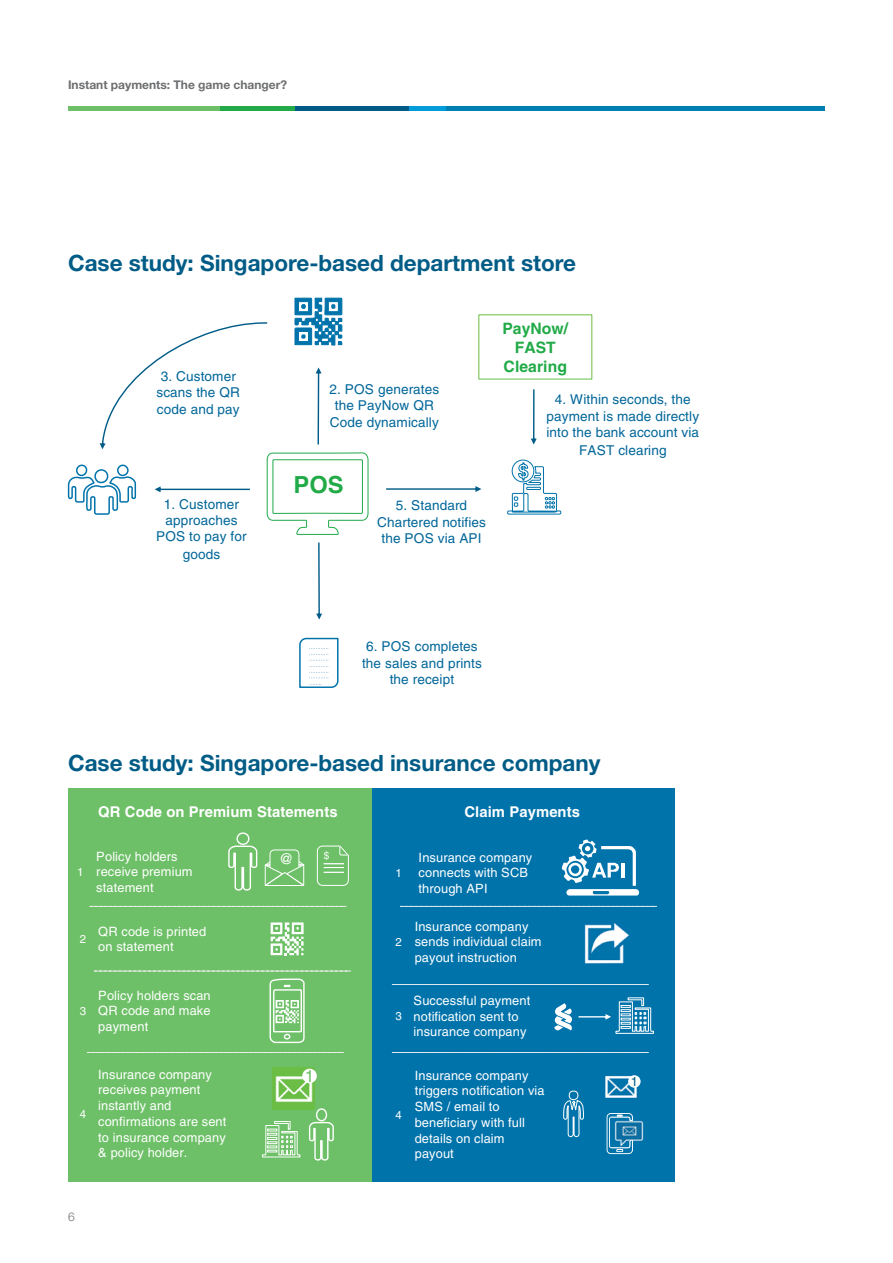
<style>
.page{position:relative;width:893px;height:1263px;background:#fff}
.page>*{position:absolute;margin:0;border:0;box-sizing:border-box;transform-origin:0 0}
.t1{font:700 23.55px "Helvetica";color:#21aa47}
.t2{font:700 22.5px "Helvetica Neue LT Std";color:#005c86}
.t3{font:16.8px "Helvetica LT Std";color:#6dc067}
.t4{font:700 15.75px/18.9px "Helvetica LT Std";letter-spacing:.005em;color:#21aa47;text-align:center}
.t5{font:700 14.85px "Helvetica LT Std";letter-spacing:.005em;color:#fff}
.t6{font:14.85px "Helvetica LT Std";color:#fff}
.t7{font:13.5px/16.5px "Helvetica LT Std";letter-spacing:.01em;color:#069;text-align:center}
.t8{font:12.75px/15.6px "Helvetica LT Std";letter-spacing:.01em;color:#fff}
.t9{font:12.75px "Helvetica LT Std";color:#005c87}
.t10{font:700 12px "Helvetica Neue LT Std";color:#6d6e70}
.t11{font:300 12px "Helvetica Neue LT Std";color:#6d6e70}
.t12{font:11.4px "Helvetica LT Std";color:#fff}
.t13{font:10.05px "Helvetica LT Std";color:#fff}
</style>
<div class="page">
<div style="left:295px;top:106px;width:114px;height:5px;background:#005c86"></div>
<div style="left:219px;top:106px;width:76px;height:5px;background:#21aa47"></div>
<div style="left:409px;top:106px;width:37px;height:5px;background:#009bd9"></div>
<div style="left:68px;top:106px;width:151px;height:5px;background:#6dc067"></div>
<div style="left:446px;top:106px;width:379px;height:5px;background:#007fb3"></div>
<div style="left:512px;top:460px;width:22px;height:22px;border:1px solid #0073ab;border-radius:50%"></div>
<svg style="left:507px;top:462px;width:55px;height:53px"></svg>
<svg style="left:531px;top:389px;width:6px;height:55px"></svg>
<svg style="left:316px;top:542px;width:6px;height:77px"></svg>
<svg style="left:67px;top:297px;width:302px;height:238px"></svg>
<svg style="left:386px;top:486px;width:95px;height:6px"></svg>
<svg style="left:299px;top:637px;width:40px;height:51px"></svg>
<div style="left:371px;top:788px;width:304px;height:394px;background:#0073ab"></div>
<div style="left:68px;top:788px;width:303px;height:394px;background:#6dc067"></div>
<svg style="left:269px;top:978px;width:36px;height:66px"></svg>
<svg style="left:271px;top:922px;width:33px;height:33px"></svg>
<svg style="left:90px;top:906px;width:256px;height:1px"></svg>
<svg style="left:94px;top:971px;width:257px;height:1px"></svg>
<svg style="left:87px;top:1052px;width:257px;height:1px"></svg>
<img style="left:272px;top:1067px;width:43px;height:43px">
<div style="left:302px;top:1069px;width:15px;height:14px;background:#fff;border-radius:50%"></div>
<svg style="left:262px;top:1121px;width:39px;height:37px"></svg>
<svg style="left:400px;top:906px;width:257px;height:1px"></svg>
<svg style="left:392px;top:984px;width:257px;height:1px"></svg>
<svg style="left:392px;top:1052px;width:257px;height:1px"></svg>
<svg style="left:554px;top:1003px;width:18px;height:27px"></svg>
<svg style="left:563px;top:1100px;width:21px;height:37px"></svg>
<div style="left:569px;top:1090px;width:9px;height:10px;border:1px solid #fff;border-radius:50%"></div>
<img style="left:605px;top:1075px;width:32px;height:23px">
<div style="left:628px;top:1075px;width:13px;height:13px;background:#fff;border-radius:50%"></div>
<img style="left:584px;top:923px;width:45px;height:41px">
<svg style="left:607px;top:1113px;width:26px;height:41px"></svg>
<img style="left:633px;top:1120px;width:11px;height:21px">
<img style="left:611px;top:1116px;width:22px;height:35px">
<img style="left:622px;top:1123px;width:15px;height:15px">
<svg style="left:562px;top:839px;width:77px;height:56px"></svg>
<hr style="left:621px;top:863px;width:3px;height:14px;background:#fff">
<svg style="left:228px;top:832px;width:30px;height:59px"></svg>
<svg style="left:308px;top:1107px;width:26px;height:54px"></svg>
<svg style="left:578px;top:997px;width:76px;height:37px"></svg>
<div style="left:270px;top:849px;width:29px;height:27px;border:1px solid #fff;border-radius:4px"></div>
<svg style="left:264px;top:851px;width:41px;height:35px"></svg>
<div style="left:317px;top:845px;width:32px;height:41px;border:1px solid #fff;border-radius:5px"></div>
<svg style="left:324px;top:863px;width:20px;height:10px"></svg>
<svg style="left:339px;top:845px;width:10px;height:11px"></svg>
<p class="t10" style="left:68px;top:81px;width:221px">Instant payments: The game changer?</p>
<h2 class="t2" style="left:68px;top:255px;width:509px">Case study: Singapore-based department store</h2>
<p class="t7" style="left:156px;top:370px;width:85px">3. Customer scans the QR code and pay</p>
<p class="t7" style="left:156px;top:497px;width:92px">1. Customer approaches<br>POS to pay for goods</p>
<p class="t7" style="left:329px;top:383px;width:111px">2. POS generates the PayNow QR<br>Code dynamically</p>
<h1 class="t1" style="left:294px;top:474px;width:51px">POS</h1>
<p class="t7" style="left:377px;top:499px;width:110px">5. Standard<br>Chartered notifies the POS via API</p>
<p class="t4" style="left:502px;top:321px;width:67px">PayNow/<br>FAST<br>Clearing</p>
<p class="t7" style="left:546px;top:393px;width:154px">4. Within seconds, the payment is made directly into the bank account via<br>FAST clearing</p>
<p class="t7" style="left:362px;top:640px;width:121px">6. POS completes the sales and prints the receipt</p>
<h2 class="t2" style="left:68px;top:755px;width:534px">Case study: Singapore-based insurance company</h2>
<p class="t5" style="left:98px;top:806px;width:241px">QR Code on Premium Statements</p>
<p class="t5" style="left:464px;top:806px;width:117px">Claim Payments</p>
<p class="t8" style="left:96px;top:850px;width:98px">Policy holders receive premium statement</p>
<p class="t8" style="left:98px;top:925px;width:110px">QR code is printed on statement</p>
<p class="t8" style="left:98px;top:989px;width:114px;text-align:justify">Policy holders scan QR code and make payment</p>
<p class="t6" style="left:279px;top:853px;width:17px">@</p>
<p class="t13" style="left:324px;top:851px;width:7px">$</p>
<p class="t8" style="left:419px;top:851px;width:115px">Insurance company connects with SCB through API</p>
<p class="t8" style="left:415px;top:920px;width:128px">Insurance company sends individual claim payout instruction</p>
<p class="t8" style="left:414px;top:994px;width:118px">Successful payment notification sent to insurance company</p>
<p class="t8" style="left:415px;top:1069px;width:131px">Insurance company triggers notification via<br>SMS / email to beneficiary with full details on claim payout</p>
<p class="t9" style="left:631px;top:1077px;width:9px">1</p>
<p class="t12" style="left:77px;top:868px;width:8px">1</p>
<p class="t12" style="left:396px;top:869px;width:8px">1</p>
<p class="t12" style="left:80px;top:935px;width:8px">2</p>
<p class="t12" style="left:396px;top:938px;width:8px">2</p>
<p class="t12" style="left:80px;top:1007px;width:8px">3</p>
<p class="t12" style="left:396px;top:1012px;width:8px">3</p>
<p class="t8" style="left:98px;top:1068px;width:130px">Insurance company receives payment instantly and confirmations are sent to insurance company &amp; policy holder.</p>
<h3 class="t3" style="left:305px;top:1070px;width:11px">1</h3>
<p class="t12" style="left:80px;top:1109px;width:8px">4</p>
<p class="t12" style="left:396px;top:1110px;width:8px">4</p>
<p class="t11" style="left:68px;top:1212px;width:8px">6</p>
</div>
